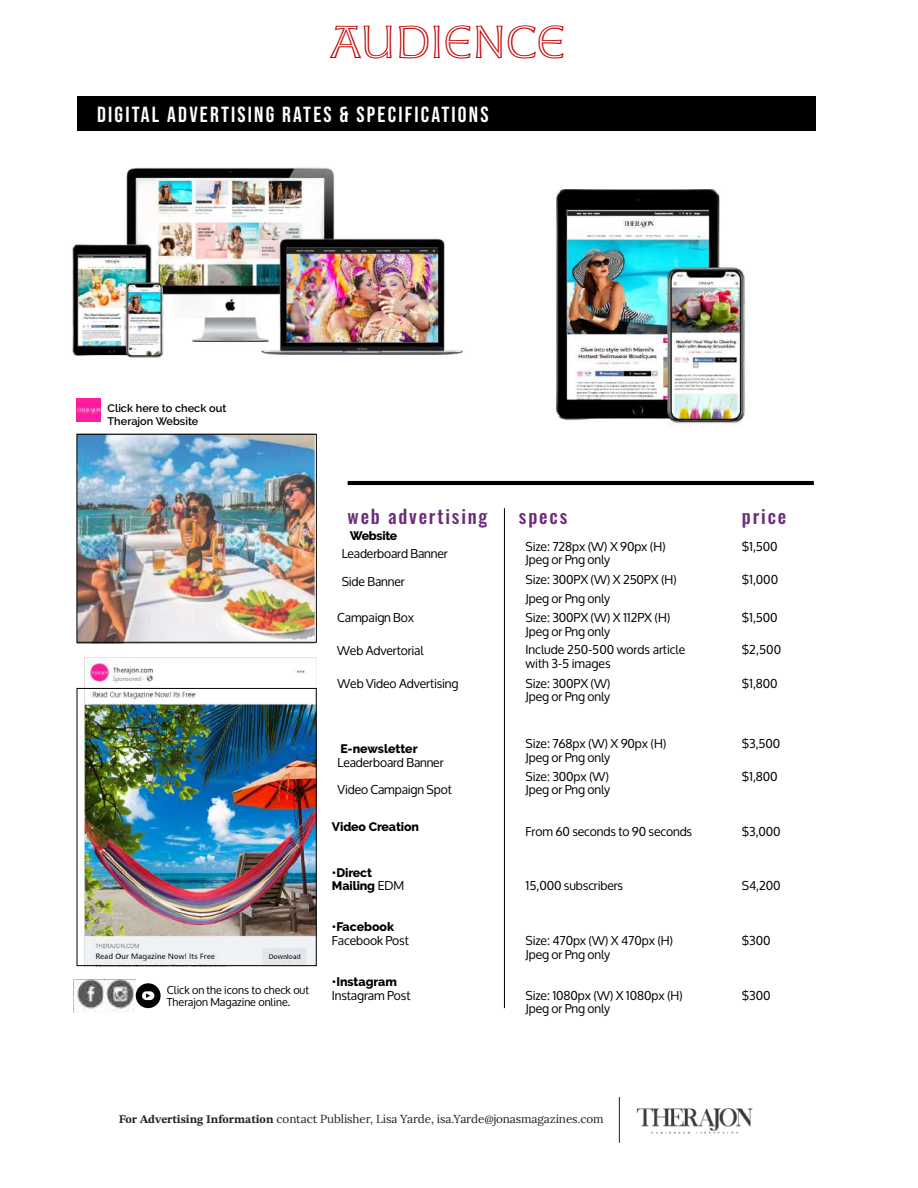
<style>
.page{position:relative;width:918px;height:1188px;background:#fff}
.page>*{position:absolute;margin:0;border:0;box-sizing:border-box;transform-origin:0 0}
.t1{font:300 expanded 48px "Moonglow";letter-spacing:-.01em;color:#c20000}
.t2{font:21.9px "Bebas Neue";letter-spacing:.1em;color:#fff}
.t3{font:500 18.9px "Oswald";letter-spacing:.095em;color:#6d2d7a}
.t4{font:12.3px/19.5px "Oxygen";letter-spacing:-.01em;color:#000}
.t5{font:800 12.3px/13.6px "Raleway";letter-spacing:-.01em;color:#000}
.t6{font:11.7px "Lora";letter-spacing:-.005em;color:#232020}
.t7{font:10.95px/12.3px "Oxygen";color:#000}
.t8{font:600 10.95px/13.2px "Raleway";color:#000}
.s1{font-family:"Oxygen";font-weight:400}
.s2{font-family:"STIX Two Text";font-weight:700}
</style>
<div class="page">
<img style="left:85px;top:658px;width:232px;height:308px">
<div style="left:77px;top:688px;width:239px;height:278px;border:1px solid #000"></div>
<img style="left:73px;top:979px;width:29px;height:34px">
<img style="left:102px;top:979px;width:33px;height:32px">
<div style="left:136px;top:983px;width:25px;height:25px;background:#000;border-radius:50%"></div>
<div style="left:142px;top:991px;width:12px;height:9px;background:#fff;border-radius:4px"></div>
<svg style="left:146px;top:993px;width:4px;height:5px"></svg>
<img style="left:77px;top:436px;width:238px;height:207px">
<div style="left:77px;top:434px;width:239px;height:208px;border:1px solid #000"></div>
<img style="left:77px;top:399px;width:23px;height:23px">
<div style="left:78px;top:96px;width:738px;height:34px;background:#000"></div>
<hr style="left:504px;top:508px;width:1px;height:500px;background:#000">
<hr style="left:348px;top:481px;width:466px;height:4px;background:#000">
<hr style="left:619px;top:1097px;width:1px;height:46px;background:#232020">
<img style="left:636px;top:1108px;width:117px;height:25px">
<img style="left:72px;top:167px;width:391px;height:191px">
<img style="left:556px;top:189px;width:190px;height:237px">
<h1 class="t1" style="left:330px;top:16px;width:238px">AUDIENCE</h1>
<h2 class="t2" style="left:97px;top:102px;width:393px">DIGITAL ADVERTISING RATES &amp; SPECIFICATIONS</h2>
<p class="t8" style="left:108px;top:402px;width:120px">Click here to check out<br>Therajon Website</p>
<p class="t7" style="left:167px;top:984px;width:144px">Click on the icons to check out<br>Therajon Magazine online.</p>
<h3 class="t3" style="left:348px;top:506px;width:141px">web advertising</h3>
<p class="t5" style="left:350px;top:529px;width:49px">Website</p>
<p class="t4" style="left:342px;top:544px;width:108px">Leaderboard Banner</p>
<p class="t4" style="left:342px;top:572px;width:65px">Side Banner</p>
<p class="t4" style="left:337px;top:608px;width:78px">Campaign Box</p>
<p class="t4" style="left:337px;top:641px;width:88px">Web Advertorial</p>
<h3 class="t3" style="left:519px;top:506px;width:50px">specs</h3>
<h3 class="t3" style="left:742px;top:506px;width:46px">price</h3>
<p class="t4" style="left:526px;top:537px;width:142px">Size: 728px (W) X 90px (H)</p>
<p class="t4" style="left:742px;top:537px;width:37px">$1,500</p>
<p class="t4" style="left:526px;top:550px;width:153px">Jpeg or Png only<br>Size: 300PX (W) X 250PX (H)</p>
<p class="t4" style="left:742px;top:570px;width:38px">$1,000</p>
<p class="t4" style="left:526px;top:589px;width:146px">Jpeg or Png only<br>Size: 300PX (W) X 112PX (H)</p>
<p class="t4" style="left:526px;top:622px;width:161px;line-height:18.8px">Jpeg or Png only<br>Include 250-500 words article</p>
<p class="t4" style="left:526px;top:654px;width:87px">with 3-5 images</p>
<p class="t4" style="left:742px;top:608px;width:37px">$1,500</p>
<p class="t4" style="left:742px;top:640px;width:41px">$2,500</p>
<p class="t4" style="left:338px;top:674px;width:122px">Web Video Advertising</p>
<p class="t4" style="left:526px;top:674px;width:86px">Size: 300PX (W)</p>
<p class="t4" style="left:742px;top:674px;width:37px">$1,800</p>
<p class="t4" style="left:526px;top:687px;width:86px">Jpeg or Png only</p>
<p class="t5" style="left:340px;top:742px;width:79px">E-newsletter</p>
<p class="t4" style="left:338px;top:753px;width:108px">Leaderboard Banner</p>
<p class="t4" style="left:338px;top:780px;width:116px">Video Campaign Spot</p>
<p class="t5" style="left:332px;top:820px;width:89px">Video Creation</p>
<p class="t5" style="left:332px;top:865px;width:74px">•Direct<br>Mailing <span class="s1">EDM</span></p>
<p class="t5" style="left:332px;top:920px;width:64px">•Facebook</p>
<p class="t4" style="left:332px;top:931px;width:79px">Facebook Post</p>
<p class="t5" style="left:332px;top:975px;width:67px">•Instagram</p>
<p class="t4" style="left:332px;top:986px;width:80px">Instagram Post</p>
<p class="t4" style="left:526px;top:734px;width:142px">Size: 768px (W) X 90px (H)</p>
<p class="t4" style="left:742px;top:734px;width:40px">$3,500</p>
<p class="t4" style="left:526px;top:748px;width:86px;line-height:18.9px">Jpeg or Png only<br>Size: 300px (W)</p>
<p class="t4" style="left:742px;top:767px;width:37px">$1,800</p>
<p class="t4" style="left:526px;top:780px;width:86px">Jpeg or Png only</p>
<p class="t4" style="left:526px;top:822px;width:168px">From 60 seconds to 90 seconds</p>
<p class="t4" style="left:742px;top:822px;width:40px">$3,000</p>
<p class="t4" style="left:526px;top:876px;width:99px">15,000 subscribers</p>
<p class="t4" style="left:742px;top:876px;width:40px">S4,200</p>
<p class="t4" style="left:526px;top:931px;width:149px">Size: 470px (W) X 470px (H)</p>
<p class="t4" style="left:742px;top:931px;width:30px">$300</p>
<p class="t4" style="left:526px;top:945px;width:86px">Jpeg or Png only</p>
<p class="t4" style="left:526px;top:986px;width:159px">Size: 1080px (W) X 1080px (H)</p>
<p class="t4" style="left:742px;top:986px;width:30px">$300</p>
<p class="t4" style="left:526px;top:999px;width:86px">Jpeg or Png only</p>
<p class="t6" style="left:119px;top:1110px;width:487px"><span class="s2">For Advertising Information</span> contact Publisher, Lisa Yarde, isa.Yarde@jonasmagazines.com</p>
</div>
